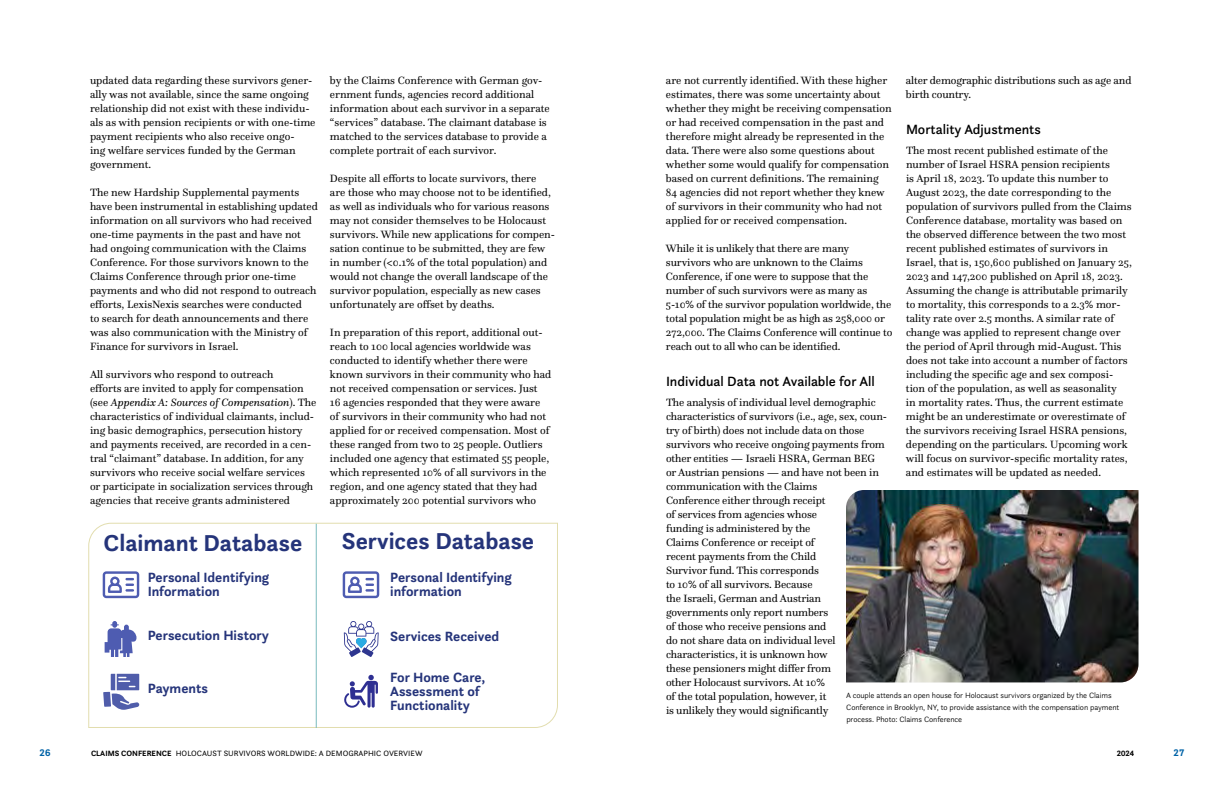
<style>
.page{position:relative;width:1224px;height:792px;background:#fff}
.page>*{position:absolute;margin:0;border:0;box-sizing:border-box;transform-origin:0 0}
.Graphics_head{font:700 24px "Questa Sans";color:#25347a}
.Graphics_body{font:700 14px/14px "Questa Sans";color:#25347a}
.subhead{font:500 14px "Questa Sans";color:#000}
.body_text{font:11px/14px "Questa";color:#000}
.t1{font:700 10px "Questa Sans";color:#0063a7}
.t2{font:300 8px/12px "Questa Sans";letter-spacing:-.01em;color:#000}
.t3{font:8px "Questa Sans";color:#000}
.t4{font:700 8px "Questa Sans";color:#000}
.s1{font-style:italic}
.s2{font-weight:700}
</style>
<div class="page">
<img style="left:846px;top:490px;width:292px;height:192px">
<svg style="left:88px;top:522px;width:470px;height:206px"></svg>
<svg style="left:105px;top:621px;width:33px;height:36px"></svg>
<svg style="left:103px;top:674px;width:36px;height:36px"></svg>
<svg style="left:103px;top:571px;width:36px;height:27px"></svg>
<svg style="left:344px;top:621px;width:35px;height:36px"></svg>
<svg style="left:344px;top:675px;width:34px;height:33px"></svg>
<svg style="left:343px;top:571px;width:36px;height:27px"></svg>
<hr style="left:316px;top:524px;width:1px;height:204px;background:#78babd">
<p class="body_text" style="left:90px;top:73px;width:227px">updated data regarding these survivors gener&shy;ally was not available, since the same ongoing relationship did not exist with these individu&shy;als as with pension recipients or with one-time payment recipients who also receive ongo-<br>ing welfare services funded by the German government.</p>
<p class="body_text" style="left:90px;top:185px;width:229px">The new Hardship Supplemental payments have been instrumental in establishing updated information on all survivors who had received one-time payments in the past and have not had ongoing communication with the Claims Conference. For those survivors known to the Claims Conference through prior one-time payments and who did not respond to outreach efforts, LexisNexis searches were conducted<br>to search for death announcements and there was also communication with the Ministry of Finance for survivors in Israel.</p>
<p class="body_text" style="left:90px;top:367px;width:228px">All survivors who respond to outreach<br>efforts are invited to apply for compensation (see <span class="s1">Appendix A: Sources of Compensation</span>). The characteristics of individual claimants, includ&shy;ing basic demographics, persecution history and payments received, are recorded in a cen&shy;tral “claimant” database. In addition, for any survivors who receive social welfare services or participate in socialization services through agencies that receive grants administered</p>
<p class="body_text" style="left:330px;top:73px;width:221px">by the Claims Conference with German gov&shy;ernment funds, agencies record additional information about each survivor in a separate “services” database. The claimant database is matched to the services database to provide a complete portrait of each survivor.</p>
<p class="body_text" style="left:330px;top:171px;width:227px">Despite all efforts to locate survivors, there<br>are those who may choose not to be identified, as well as individuals who for various reasons may not consider themselves to be Holocaust survivors. While new applications for compen&shy;sation continue to be submitted, they are few in number (&lt;0.1% of the total population) and would not change the overall landscape of the survivor population, especially as new cases unfortunately are offset by deaths.</p>
<p class="body_text" style="left:330px;top:325px;width:223px">In preparation of this report, additional out&shy;reach to 100 local agencies worldwide was conducted to identify whether there were known survivors in their community who had not received compensation or services. Just<br>16 agencies responded that they were aware of survivors in their community who had not applied for or received compensation. Most of these ranged from two to 25 people. Outliers included one agency that estimated 55 people, which represented 10% of all survivors in the region, and one agency stated that they had approximately 200 potential survivors who</p>
<p class="Graphics_head" style="left:104px;top:527px;width:200px">Claimant Database</p>
<p class="Graphics_head" style="left:342px;top:525px;width:194px">Services Database</p>
<p class="Graphics_body" style="left:148px;top:570px;width:123px">Personal Identifying<br>Information</p>
<p class="Graphics_body" style="left:148px;top:629px;width:123px">Persecution History</p>
<p class="Graphics_body" style="left:390px;top:570px;width:123px">Personal Identifying information</p>
<p class="Graphics_body" style="left:390px;top:629px;width:110px">Services Received</p>
<p class="Graphics_body" style="left:390px;top:670px;width:97px">For Home Care,<br>Assessment of<br>Functionality</p>
<p class="Graphics_body" style="left:148px;top:681px;width:62px">Payments</p>
<p class="body_text" style="left:666px;top:73px;width:227px">are not currently identified. With these higher estimates, there was some uncertainty about whether they might be receiving compensation or had received compensation in the past and therefore might already be represented in the data. There were also some questions about whether some would qualify for compensation based on current definitions. The remaining 84 agencies did not report whether they knew of survivors in their community who had not applied for or received compensation.</p>
<p class="body_text" style="left:666px;top:241px;width:228px">While it is unlikely that there are many survivors who are unknown to the Claims Conference, if one were to suppose that the number of such survivors were as many as 5-10% of the survivor population worldwide, the total population might be as high as 258,000 or 272,000. The Claims Conference will continue to reach out to all who can be identified.</p>
<p class="subhead" style="left:666px;top:372px;width:210px">Individual Data not Available for All</p>
<p class="body_text" style="left:666px;top:395px;width:223px">The analysis of individual level demographic characteristics of survivors (i.e., age, sex, coun&shy;try of birth) does not include data on those survivors who receive ongoing payments from other entities — Israeli HSRA, German BEG or Austrian pensions — and have not been in communication with the Claims<br>Conference either through receipt<br>of services from agencies whose<br>funding is administered by the<br>Claims Conference or receipt of<br>recent payments from the Child<br>Survivor fund. This corresponds<br>to 10% of all survivors. Because<br>the Israeli, German and Austrian<br>governments only report numbers<br>of those who receive pensions and<br>do not share data on individual level characteristics, it is unknown how<br>these pensioners might differ from<br>other Holocaust survivors. At 10%<br>of the total population, however, it<br>is unlikely they would significantly</p>
<p class="body_text" style="left:906px;top:73px;width:227px">alter demographic distributions such as age and birth country.</p>
<p class="subhead" style="left:906px;top:120px;width:136px">Mortality Adjustments</p>
<p class="body_text" style="left:906px;top:143px;width:228px">The most recent published estimate of the number of Israel HSRA pension recipients<br>is April 18, 2023. To update this number to August 2023, the date corresponding to the population of survivors pulled from the Claims Conference database, mortality was based on the observed difference between the two most recent published estimates of survivors in Israel, that is, 150,600 published on January 25, 2023 and 147,200 published on April 18, 2023.<br>Assuming the change is attributable primarily to mortality, this corresponds to a 2.3% mor&shy;tality rate over 2.5 months. A similar rate of change was applied to represent change over the period of April through mid-August. This does not take into account a number of factors including the specific age and sex composi&shy;tion of the population, as well as seasonality<br>in mortality rates. Thus, the current estimate might be an underestimate or overestimate of the survivors receiving Israel HSRA pensions, depending on the particulars. Upcoming work will focus on survivor-specific mortality rates, and estimates will be updated as needed.</p>
<p class="t2" style="left:846px;top:689px;width:275px">A couple attends an open house for Holocaust survivors organized by the Claims<br>Conference in Brooklyn, NY, to provide assistance with the compensation payment process. Photo: Claims Conference</p>
<p class="t1" style="left:40px;top:746px;width:12px">26</p>
<p class="t3" style="left:91px;top:748px;width:333px"><span class="s2">CLAIMS CONFERENCE</span> HOLOCAUST SURVIVORS WORLDWIDE: A DEMOGRAPHIC OVERVIEW</p>
<p class="t4" style="left:1117px;top:748px;width:19px">2024</p>
<p class="t1" style="left:1174px;top:746px;width:12px">27</p>
</div>
